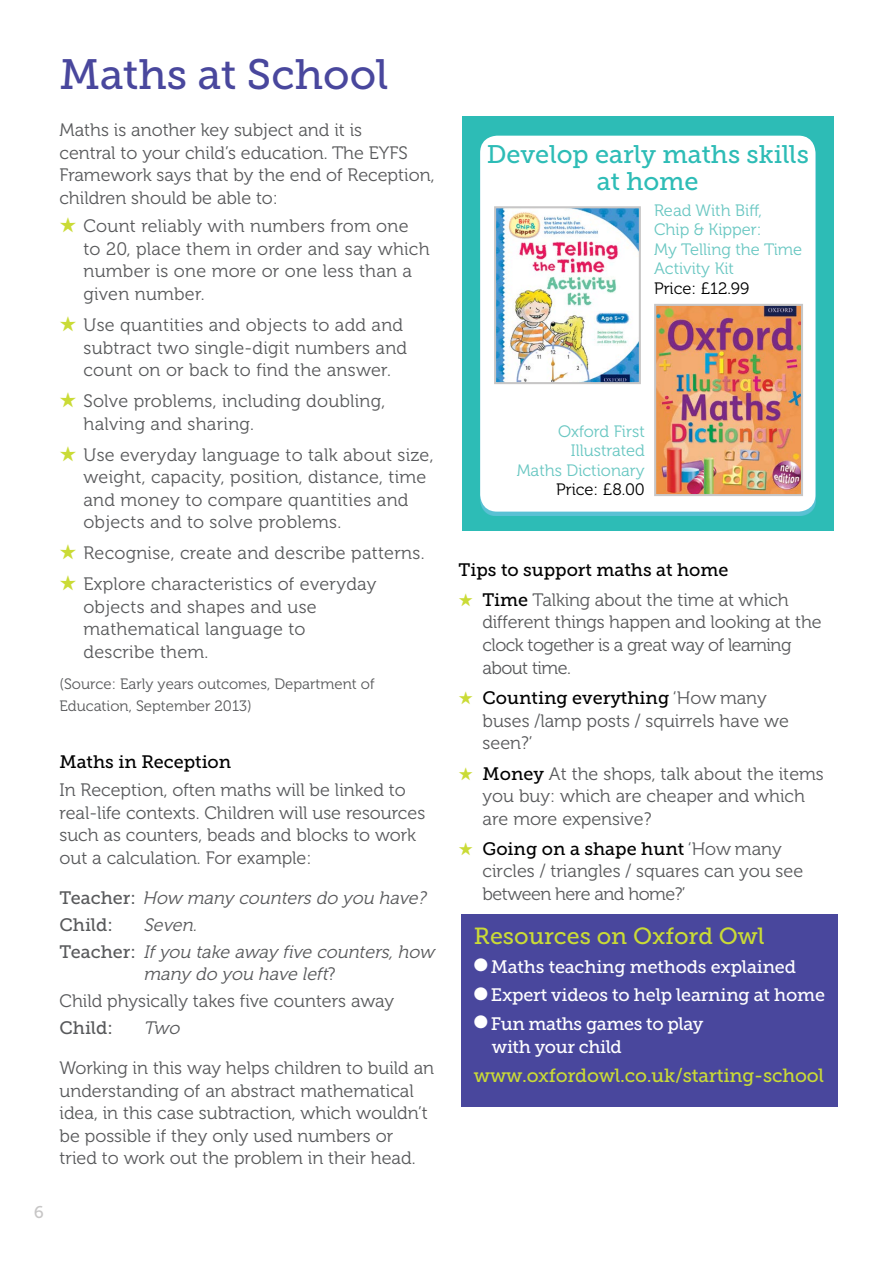
<style>
.page{position:relative;width:893px;height:1263px;background:#fff}
.page>*{position:absolute;margin:0;border:0;box-sizing:border-box;transform-origin:0 0}
.t1{font:42.3px "Museo Slab 500";color:#49479d}
.t2{font:25.35px/27.5px "Museo Slab 500";color:#2dbcb6;text-align:center}
.t3{font:23.25px "Museo Slab 500";color:#cadb36}
.t4{font:19.05px "Museo Slab 500";letter-spacing:-.01em;color:#cadb36}
.t5{font:18px/22.5px "Museo 300";color:#58595b}
.t6{font:18px/23.2px "Museo Slab 500";letter-spacing:-.01em;color:#fff}
.t7{font:18px "Museo Slab 500";color:#000}
.t8{font:italic 18px/26.7px "Museo 300";color:#58595b}
.t9{font:18px "Museo Slab 500";color:#58595b}
.t10{font:16.95px "Museo Slab 500";color:#c7c6c6}
.t11{font:16.5px/19.5px "Museo 300";color:#69c7c2}
.t12{font:16.5px "Museo 300";color:#000}
.t13{font:15px/22.5px "Museo 300";color:#58595b}
.s1{color:#cadb36}
.s2{font-family:"Museo Slab 500";font-style:normal}
.s3{font-style:italic}
.s4{font-family:"Museo Slab 500";color:#000}
.s5{font-family:"Museo 300";color:#58595b}
</style>
<div class="page">
<div style="left:461px;top:914px;width:377px;height:192px;background:#49479d"></div>
<div style="left:462px;top:116px;width:372px;height:414px;background:#2dbcb6"></div>
<div style="left:480px;top:136px;width:335px;height:376px;background:#fff;border-radius:17px"></div>
<img style="left:497px;top:209px;width:141px;height:172px">
<div style="left:494px;top:206px;width:147px;height:178px;border:2px solid #c7c6c6"></div>
<img style="left:657px;top:307px;width:143px;height:186px">
<div style="left:654px;top:304px;width:149px;height:192px;border:2px solid #c7c6c6"></div>
<p class="t10" style="left:34px;top:1203px;width:12px">6</p>
<h1 class="t1" style="left:60px;top:51px;width:331px">Maths at School</h1>
<p class="t5" style="left:60px;top:119px;width:376px">Maths is another key subject and it is<br>central to your child’s education. The EYFS Framework says that by the end of Reception, children should be able to:</p>
<p class="t5" style="left:84px;top:215px;width:348px;text-indent:-24px"><span class="s1">★</span> Count reliably with numbers from one to 20, place them in order and say which number is one more or one less than a given number.</p>
<p class="t5" style="left:84px;top:314px;width:325px;text-indent:-24px"><span class="s1">★</span> Use quantities and objects to add and subtract two single-digit numbers and count on or back to find the answer.</p>
<p class="t5" style="left:84px;top:390px;width:303px;text-indent:-24px"><span class="s1">★</span> Solve problems, including doubling, halving and sharing.</p>
<p class="t5" style="left:84px;top:443px;width:352px;text-indent:-24px"><span class="s1">★</span> Use everyday language to talk about size, weight, capacity, position, distance, time and money to compare quantities and objects and to solve problems.</p>
<p class="t5" style="left:60px;top:542px;width:366px"><span class="s1">★</span> Recognise, create and describe patterns.</p>
<p class="t5" style="left:84px;top:573px;width:295px;text-indent:-24px"><span class="s1">★</span> Explore characteristics of everyday objects and shapes and use mathematical language to describe them.</p>
<p class="t13" style="left:60px;top:672px;width:317px">(Source: Early years outcomes, Department of<br>Education, September 2013)</p>
<p class="t7" style="left:60px;top:751px;width:173px">Maths in Reception</p>
<p class="t5" style="left:60px;top:779px;width:367px">In Reception, often maths will be linked to real-life contexts. Children will use resources such as counters, beads and blocks to work out a calculation. For example:</p>
<p class="t8" style="left:60px;top:885px;width:372px"><span class="s2">T e a c h e r :</span> How many countersdo you have?</p>
<p class="t9" style="left:60px;top:914px;width:55px">Child:</p>
<p class="t8" style="left:60px;top:912px;width:381px;text-indent:84px">Seven.<br><span class="s2">T e a c h e r :</span> Ifyou take away five counters,how</p>
<p class="t5" style="left:60px;top:961px;width:336px;line-height:26.7px;text-indent:84px"><span class="s3">many do you have left</span>?<br>Child physically takes five counters away</p>
<p class="t9" style="left:60px;top:1017px;width:55px">Child:</p>
<p class="t8" style="left:143px;top:1014px;width:42px">Two</p>
<p class="t5" style="left:60px;top:1057px;width:376px">Working in this way helps children to build an understanding of an abstract mathematical idea, in this case subtraction, which wouldn’t be possible if they only used numbers or tried to work out the problem in their head.</p>
<h2 class="t2" style="left:487px;top:140px;width:324px">Develop early maths skills at home</h2>
<p class="t11" style="left:654px;top:201px;width:150px">Read With Biff,<br>Chip &amp; Kipper:<br>My Telling the Time<br>Activity Kit</p>
<p class="t12" style="left:654px;top:279px;width:97px">Price: £12.99</p>
<p class="t11" style="left:517px;top:422px;width:130px;text-align:right">Oxford First<br>Illustrated<br>Maths Dictionary</p>
<p class="t12" style="left:556px;top:481px;width:90px">Price: £8.00</p>
<p class="t7" style="left:459px;top:560px;width:271px">Tips to support maths at home</p>
<p class="t5" style="left:483px;top:589px;width:341px;text-indent:-24px"><span class="s1">★</span> <span class="s4">Time</span> Talking about the time at which different things happen and looking at the clock together is a great way of learning about time.</p>
<p class="t7" style="left:459px;top:688px;width:310px"><span class="s1">★</span> Counting everything <span class="s5">‘How many</span></p>
<p class="t5" style="left:483px;top:710px;width:308px;line-height:21.9px">buses /lamp posts / squirrels have we seen?’</p>
<p class="t5" style="left:483px;top:763px;width:343px;text-indent:-24px"><span class="s1">★</span> <span class="s4">Money</span> At the shops, talk about the items you buy: which are cheaper and which are more expensive?</p>
<p class="t7" style="left:459px;top:839px;width:325px"><span class="s1">★</span> Going on a shape hunt <span class="s5">‘How many</span></p>
<p class="t5" style="left:483px;top:860px;width:322px">circles / triangles / squares can you see between here and home?’</p>
<p class="t3" style="left:474px;top:923px;width:292px">Resources on Oxford Owl</p>
<p class="t6" style="left:474px;top:955px;width:324px">● Maths teaching methods explained</p>
<p class="t6" style="left:474px;top:984px;width:352px">● Expert videos to help learning at home</p>
<p class="t6" style="left:492px;top:1012px;width:213px;text-indent:-18px">● Fun maths games to play with your child</p>
<p class="t4" style="left:474px;top:1065px;width:352px">www.oxfordowl.co.uk/starting-school</p>
</div>
